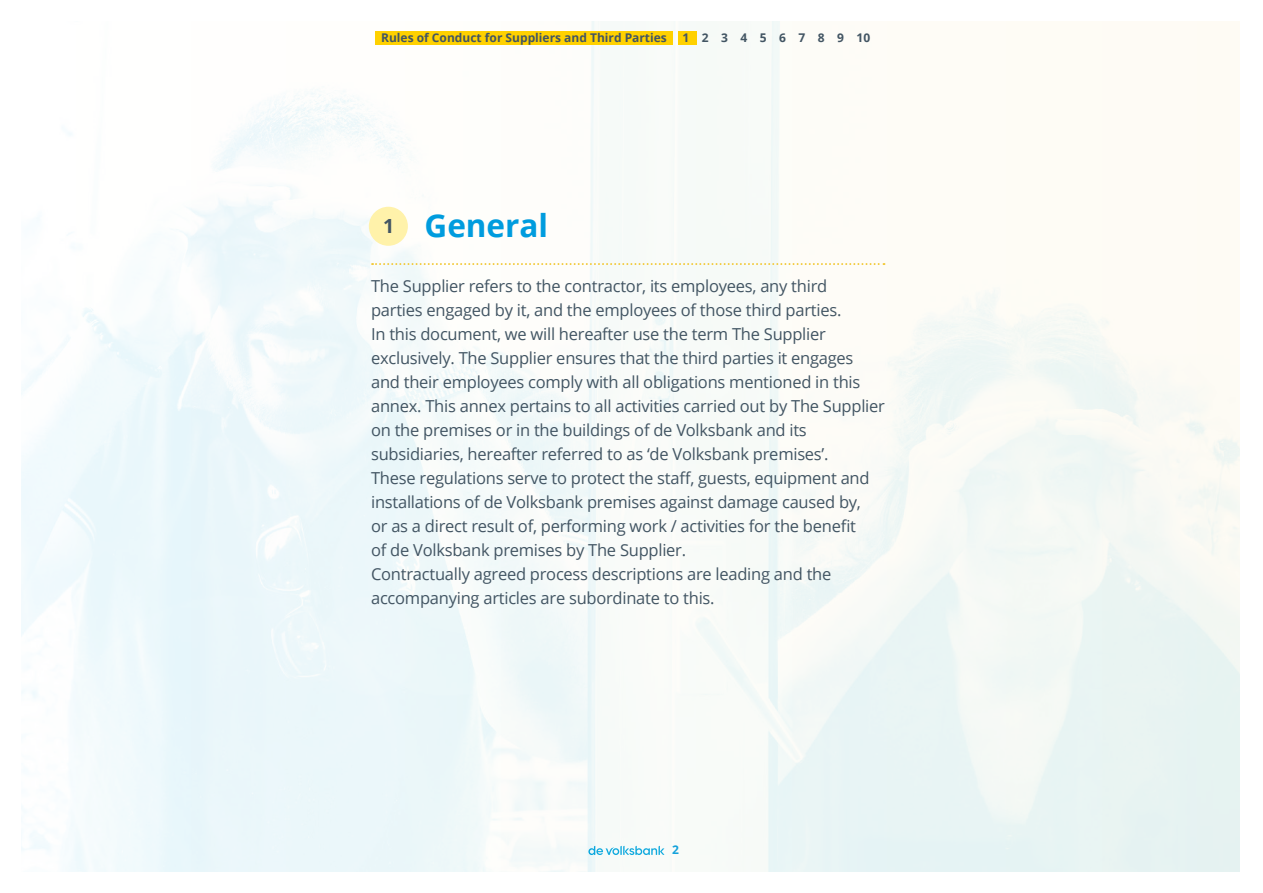
<style>
.page{position:relative;width:1263px;height:893px;background:#fff}
.page>*{position:absolute;margin:0;border:0;box-sizing:border-box;transform-origin:0 0}
.t1{font:700 31.5px "Open Sans";color:#009cde}
.t2{font:16.5px/24px "Open Sans";letter-spacing:-.015em;color:#425563}
.t3{font:700 12px "Open Sans";color:#425563}
.t4{font:700 12px "Open Sans";color:#009cde}
.s1{font-size:19.5px;color:#425563}
</style>
<div class="page">
<img style="left:21px;top:21px;width:1218px;height:851px">
<div style="left:369px;top:207px;width:39px;height:39px;background:#fff2aa;border-radius:50%"></div>
<svg style="left:372px;top:263px;width:512px;height:2px"></svg>
<div style="left:678px;top:31px;width:18px;height:13px;background:#ffd100"></div>
<div style="left:375px;top:31px;width:298px;height:13px;background:#ffd100"></div>
<p class="t3" style="left:381px;top:29px;width:287px">Rules of Conduct for Suppliers and Third Parties</p>
<p class="t3" style="left:682px;top:29px;width:189px">1 2 3 4 5 6 7 8 9 10</p>
<h1 class="t1" style="left:383px;top:203px;width:167px"><span class="s1">1</span> General</h1>
<p class="t2" style="left:371px;top:273px;width:515px">The Supplier refers to the contractor, its employees, any third<br>parties engaged by it, and the employees of those third parties.<br>In this document, we will hereafter use the term The Supplier exclusively. The Supplier ensures that the third parties it engages and their employees comply with all obligations mentioned in this annex. This annex pertains to all activities carried out by The Supplier on the premises or in the buildings of de Volksbank and its subsidiaries, hereafter referred to as ‘de Volksbank premises’.<br>These regulations serve to protect the staff, guests, equipment and installations of de Volksbank premises against damage caused by,<br>or as a direct result of, performing work / activities for the benefit<br>of de Volksbank premises by The Supplier.<br>Contractually agreed process descriptions are leading and the accompanying articles are subordinate to this.</p>
<p class="t4" style="left:672px;top:841px;width:8px">2</p>
</div>
